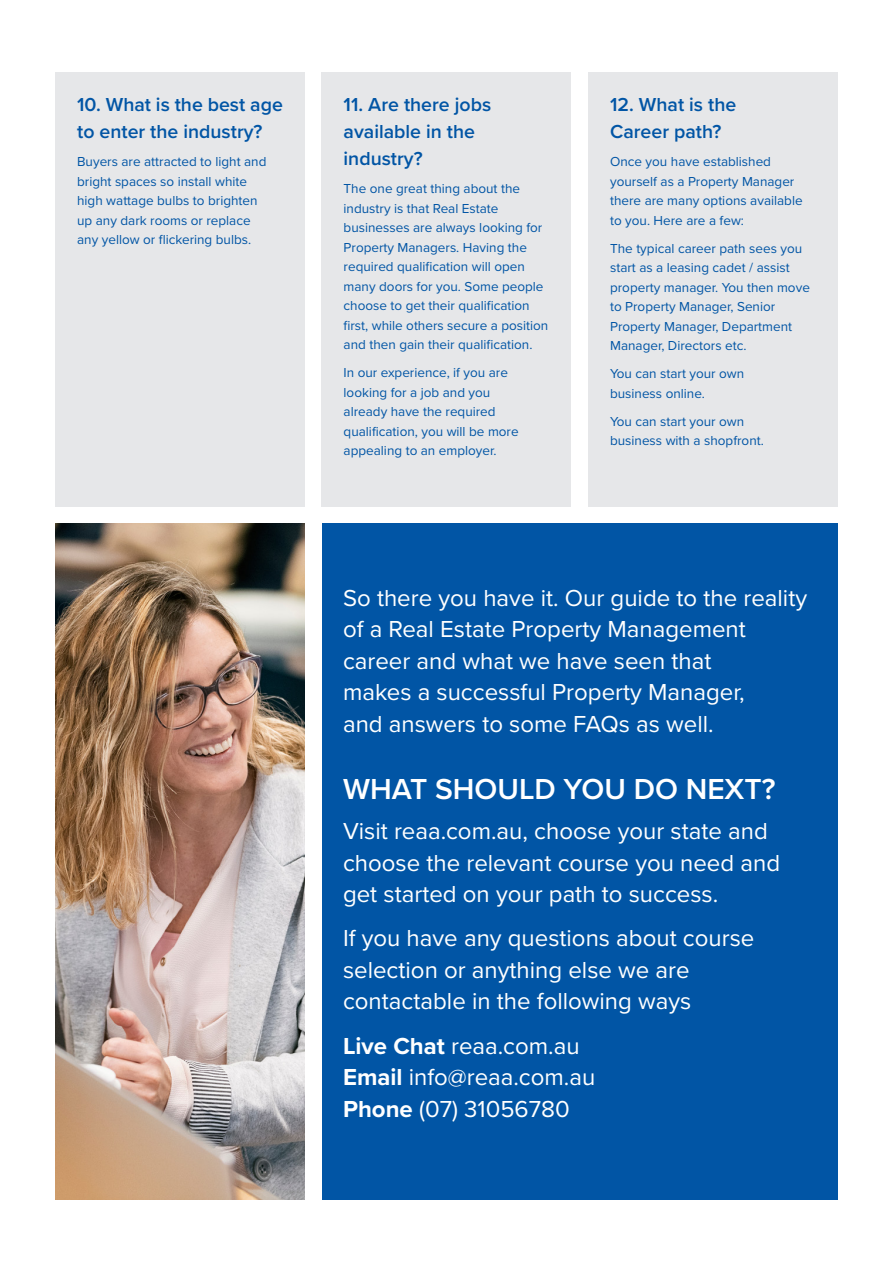
<style>
.page{position:relative;width:893px;height:1263px;background:#fff}
.page>*{position:absolute;margin:0;border:0;box-sizing:border-box;transform-origin:0 0}
.t1{font:600 30px "Proxima Nova";color:#fff}
.t2{font:24px/31.5px "Proxima Nova";color:#fff}
.t3{font:600 19.5px/27px "Proxima Nova";color:#0155a5}
.t4{font:13.5px/19.5px "Proxima Nova";color:#0155a5}
.s1{font-weight:700}
</style>
<div class="page">
<div style="left:55px;top:72px;width:250px;height:434px;background:#e6e7e9"></div>
<div style="left:588px;top:72px;width:250px;height:434px;background:#e6e7e9"></div>
<img style="left:55px;top:523px;width:250px;height:676px">
<div style="left:322px;top:72px;width:249px;height:434px;background:#e6e7e9"></div>
<div style="left:322px;top:523px;width:516px;height:676px;background:#0155a5"></div>
<p class="t3" style="left:77px;top:90px;width:207px">10. What is the best age to enter the industry?</p>
<p class="t4" style="left:77px;top:151px;width:191px">Buyers are attracted to light and bright spaces so install white high wattage bulbs to brighten up any dark rooms or replace any yellow or flickering bulbs.</p>
<p class="t3" style="left:344px;top:90px;width:149px">11. Are there jobs available in the industry?</p>
<p class="t4" style="left:344px;top:178px;width:206px">The one great thing about the industry is that Real Estate businesses are always looking for<br>Property Managers. Having the required qualification will open many doors for you. Some people choose to get their qualification first, while others secure a position and then gain their qualification.</p>
<p class="t4" style="left:344px;top:362px;width:177px">In our experience, if you are looking for a job and you already have the required qualification, you will be more appealing to an employer.</p>
<p class="t3" style="left:610px;top:90px;width:128px">12. What is the<br>Career path?</p>
<p class="t4" style="left:610px;top:151px;width:194px">Once you have established yourself as a Property Manager there are many options available to you. Here are a few:</p>
<p class="t4" style="left:610px;top:238px;width:201px">The typical career path sees you start as a leasing cadet / assist property manager. You then move to Property Manager, Senior<br>Property Manager, Department<br>Manager, Directors etc.</p>
<p class="t4" style="left:610px;top:363px;width:136px">You can start your own business online.</p>
<p class="t4" style="left:610px;top:411px;width:155px">You can start your own business with a shopfront.</p>
<p class="t2" style="left:343px;top:581px;width:466px">So there you have it. Our guide to the reality of a Real Estate Property Management career and what we have seen that<br>makes a successful Property Manager,<br>and answers to some FAQs as well.</p>
<p class="t1" style="left:343px;top:767px;width:434px">WHAT SHOULD YOU DO NEXT?</p>
<p class="t2" style="left:343px;top:814px;width:439px">Visit reaa.com.au, choose your state and choose the relevant course you need and get started on your path to success.</p>
<p class="t2" style="left:343px;top:921px;width:413px">If you have any questions about course selection or anything else we are contactable in the following ways</p>
<p class="t2" style="left:343px;top:1029px;width:254px"><span class="s1">Live Chat</span> reaa.com.au<br><span class="s1">Email</span> info@reaa.com.au<br><span class="s1">Phone</span> (07) 31056780</p>
</div>
